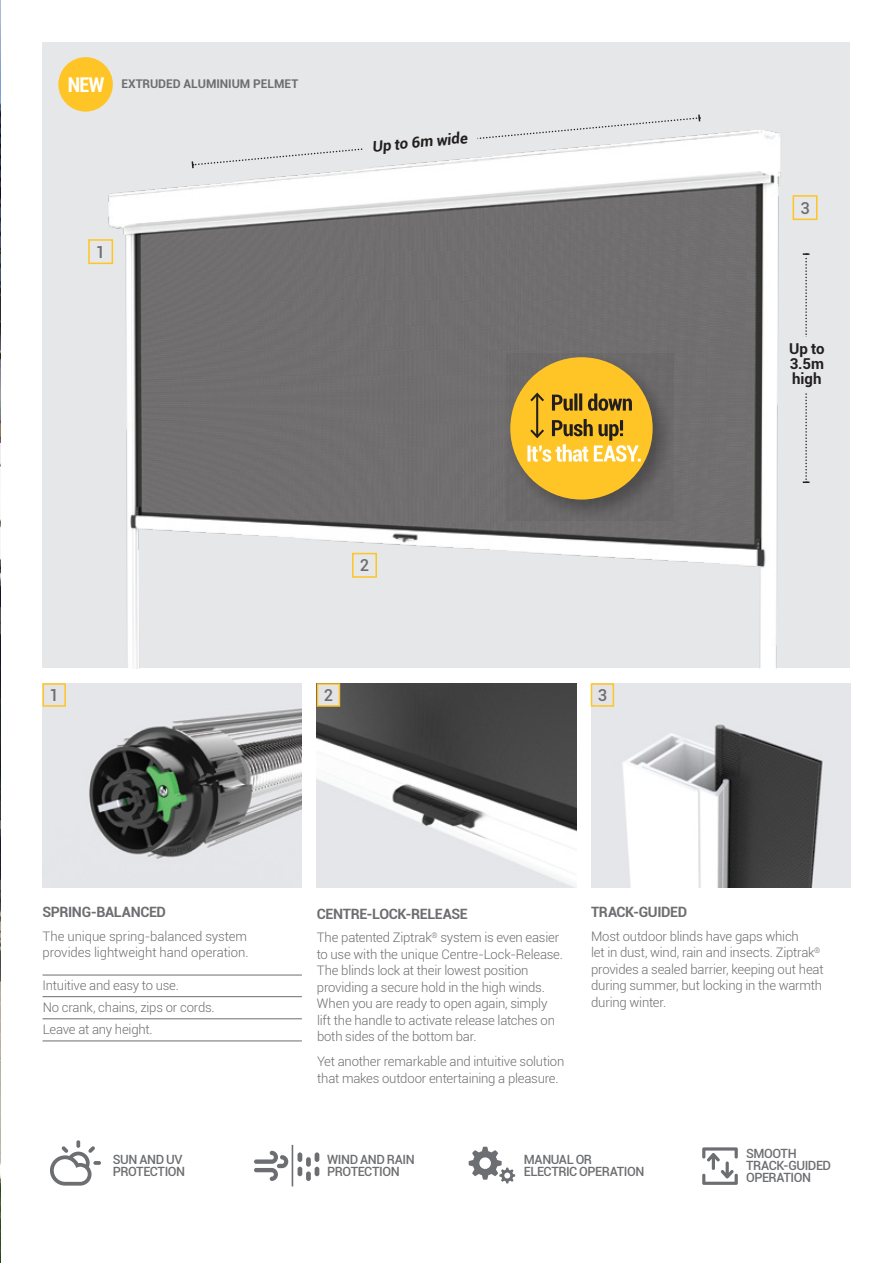
<style>
.page{position:relative;width:893px;height:1263px;background:#fff}
.page>*{position:absolute;margin:0;border:0;box-sizing:border-box;transform-origin:0 0}
.t1{font:500 16.5px "Roboto";color:#6d6e71}
.t2{font:700 15px/15px "Roboto";color:#231f20;text-align:justify}
.t3{font:italic 700 15px "Roboto";color:#231f20}
.t4{font:700 14.25px "Roboto";letter-spacing:-.025em;color:#6d6e71}
.t5{font:300 13.2px/16.5px "Roboto";letter-spacing:-.015em;color:#6d6e71}
.t6{font:500 12.75px/12px "Roboto";letter-spacing:-.035em;color:#6d6e71}
.t7{font:700 12px "Roboto";letter-spacing:-.005em;color:#6d6e71}
.s1{font-stretch:condensed;font-size:20.4px;color:#fff}
</style>
<div class="page">
<img style="left:43px;top:683px;width:259px;height:204px">
<hr style="left:43px;top:975px;width:259px;height:1px;background:#6d6e71">
<hr style="left:43px;top:996px;width:259px;height:1px;background:#6d6e71">
<hr style="left:43px;top:1018px;width:259px;height:1px;background:#6d6e71">
<hr style="left:43px;top:1041px;width:259px;height:1px;background:#6d6e71">
<img style="left:317px;top:683px;width:259px;height:204px">
<img style="left:591px;top:683px;width:259px;height:204px">
<div style="left:43px;top:43px;width:807px;height:625px;background:#e6e7e8"></div>
<img style="left:88px;top:103px;width:713px;height:565px">
<img style="left:0;top:0;width:1px;height:1263px">
<div style="left:43px;top:684px;width:22px;height:22px;background:#e4e4e6"></div>
<div style="left:43px;top:683px;width:23px;height:24px;border:2px solid #ffc425"></div>
<div style="left:88px;top:239px;width:25px;height:25px;border:2px solid #ffc425"></div>
<div style="left:318px;top:684px;width:21px;height:22px;background:#e4e4e6"></div>
<div style="left:317px;top:683px;width:23px;height:24px;border:2px solid #ffc425"></div>
<div style="left:352px;top:553px;width:25px;height:25px;border:2px solid #ffc425"></div>
<div style="left:591px;top:684px;width:22px;height:22px;background:#e4e4e6"></div>
<div style="left:591px;top:683px;width:23px;height:24px;border:2px solid #ffc425"></div>
<div style="left:793px;top:195px;width:24px;height:25px;border:2px solid #ffc425"></div>
<svg style="left:50px;top:1140px;width:51px;height:45px"></svg>
<svg style="left:469px;top:1147px;width:46px;height:36px"></svg>
<svg style="left:702px;top:1147px;width:36px;height:38px"></svg>
<hr style="left:292px;top:1145px;width:1px;height:41px;background:#6d6e71">
<svg style="left:254px;top:1151px;width:34px;height:30px"></svg>
<svg style="left:298px;top:1152px;width:4px;height:10px"></svg>
<svg style="left:298px;top:1167px;width:4px;height:9px"></svg>
<div style="left:306px;top:1157px;width:5px;height:10px;background:#6d6e71;border-radius:2px"></div>
<div style="left:306px;top:1171px;width:5px;height:10px;background:#6d6e71;border-radius:2px"></div>
<svg style="left:315px;top:1152px;width:4px;height:10px"></svg>
<svg style="left:315px;top:1167px;width:4px;height:9px"></svg>
<svg style="left:506px;top:353px;width:167px;height:167px;fill:#6a6869"></svg>
<div style="left:510px;top:357px;width:143px;height:143px;background:#ffc425;border-radius:50%"></div>
<hr style="left:536px;top:394px;width:2px;height:43px;background:#231f20">
<svg style="left:530px;top:392px;width:14px;height:12px"></svg>
<svg style="left:552px;top:393px;width:80px;height:18px"></svg>
<svg style="left:527px;top:419px;width:114px;height:43px"></svg>
<svg style="left:803px;top:253px;width:6px;height:230px"></svg>
<svg style="left:191px;top:113px;width:510px;height:57px"></svg>
<div style="left:780px;top:337px;width:53px;height:56px;background:#e6e7e8"></div>
<div style="left:58px;top:57px;width:55px;height:55px;background:#ffc425;border-radius:50%"></div>
<p class="t7" style="left:68px;top:75px;width:232px"><span class="s1">NEW</span> EXTRUDED ALUMINIUM PELMET</p>
<p class="t1" style="left:96px;top:240px;width:11px">1</p>
<p class="t3" style="left:372px;top:136px;width:97px;rotate:-5deg">Up to 6m wide</p>
<p class="t1" style="left:50px;top:684px;width:11px">1</p>
<p class="t1" style="left:360px;top:554px;width:11px">2</p>
<p class="t1" style="left:324px;top:684px;width:11px">2</p>
<p class="t1" style="left:598px;top:684px;width:11px">3</p>
<p class="t1" style="left:800px;top:196px;width:11px">3</p>
<p class="t2" style="left:789px;top:341px;width:37px">Up to 3.5m high</p>
<p class="t4" style="left:43px;top:902px;width:125px">SPRING-BALANCED</p>
<p class="t5" style="left:43px;top:927px;width:208px">The unique spring-balanced system provides lightweight hand operation.</p>
<p class="t5" style="left:43px;top:974px;width:174px;line-height:22.2px">Intuitive and easy to use.<br>No crank, chains, zips or cords.<br>Leave at any height.</p>
<p class="t4" style="left:317px;top:903px;width:152px">CENTRE-LOCK-RELEASE</p>
<p class="t5" style="left:317px;top:929px;width:248px">The patented Ziptrak<sup>®</sup> system is even easier to use with the unique Centre-Lock-Release.<br>The blinds lock at their lowest position providing a secure hold in the high winds.<br>When you are ready to open again, simply lift the handle to activate release latches on both sides of the bottom bar.</p>
<p class="t5" style="left:317px;top:1053px;width:249px">Yet another remarkable and intuitive solution that makes outdoor entertaining a pleasure.</p>
<p class="t4" style="left:591px;top:902px;width:98px">TRACK-GUIDED</p>
<p class="t5" style="left:591px;top:927px;width:234px">Most outdoor blinds have gaps which<br>let in dust, wind, rain and insects. Ziptrak<sup>® </sup>provides a sealed barrier, keeping out heat during summer, but locking in the warmth during winter.</p>
<p class="t6" style="left:113px;top:1153px;width:74px">SUN AND UV<br>PROTECTION</p>
<p class="t6" style="left:746px;top:1147px;width:87px">SMOOTH<br>TRACK-GUIDED<br>OPERATION</p>
<p class="t6" style="left:327px;top:1153px;width:89px">WIND AND RAIN<br>PROTECTION</p>
<p class="t6" style="left:524px;top:1153px;width:122px">MANUAL OR<br>ELECTRIC OPERATION</p>
</div>
